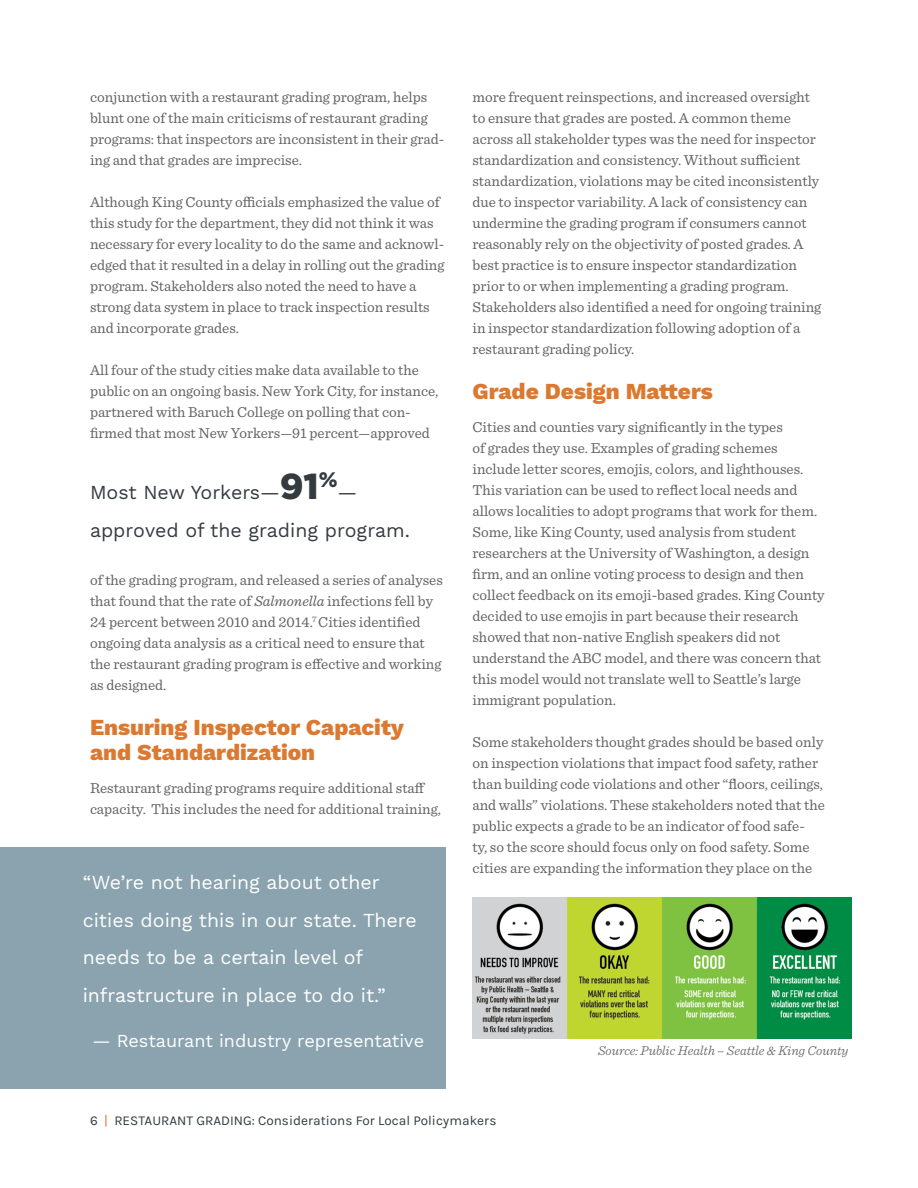
<style>
.page{position:relative;width:918px;height:1188px;background:#fff}
.page>*{position:absolute;margin:0;border:0;box-sizing:border-box;transform-origin:0 0}
.SUBHEAD{font:800 22.5px/24.3px "Work Sans";color:#dc7930}
.t1{font:19.5px/37.5px "Work Sans";color:#fff}
.t2{font:19.5px/37.5px "Work Sans";color:#343b40}
.t3{font:18px "Work Sans";color:#fff}
.text{font:15px/21px "Sentinel";color:#636366}
.t4{font:13.5px "Karla";color:#343b40}
.text-2{font:italic 300 13.5px "Sentinel";color:#636366}
.s1{font-family:"Gotham";font-weight:900;font-size:36px}
.s2{font-style:italic}
.s3{color:#dc7930}
</style>
<div class="page">
<div style="left:0;top:848px;width:446px;height:241px;background:#8aa3af"></div>
<img style="left:472px;top:897px;width:379px;height:142px">
<p class="text" style="left:90px;top:86px;width:356px">conjunction with a restaurant grading program, helps blunt one of the main criticisms of restaurant grading programs: that inspectors are inconsistent in their grad&shy;ing and that grades are imprecise.</p>
<p class="text" style="left:90px;top:191px;width:356px">Although King County officials emphasized the value of this study for the department, they did not think it was necessary for every locality to do the same and acknowl&shy;edged that it resulted in a delay in rolling out the grading program. Stakeholders also noted the need to have a strong data system in place to track inspection results and incorporate grades.</p>
<p class="text" style="left:90px;top:359px;width:350px">All four of the study cities make data available to the public on an ongoing basis. New York City, for instance, partnered with Baruch College on polling that con&shy;firmed that most New Yorkers—91 percent—approved</p>
<p class="t2" style="left:90px;top:475px;width:321px">Most New Yorkers—<span class="s1">91</span><sup>%</sup>— approved of the grading program.</p>
<p class="text" style="left:90px;top:569px;width:354px">of the grading program, and released a series of analyses that found that the rate of <span class="s2">Salmonella</span> infections fell by 24 percent between 2010 and 2014.<sup>7</sup> Cities identified ongoing data analysis as a critical need to ensure that the restaurant grading program is effective and working as designed.</p>
<p class="SUBHEAD" style="left:90px;top:717px;width:316px">Ensuring Inspector Capacity and Standardization</p>
<p class="text" style="left:90px;top:776px;width:353px">Restaurant grading programs require additional staff capacity. This includes the need for additional training,</p>
<p class="t1" style="left:83px;top:865px;width:336px">“We’re not hearing about other cities doing this in our state. There needs to be a certain level of infrastructure in place to do it.”</p>
<p class="t3" style="left:92px;top:1030px;width:333px">— Restaurant industry representative</p>
<p class="text" style="left:472px;top:86px;width:350px">more frequent reinspections, and increased oversight to ensure that grades are posted. A common theme across all stakeholder types was the need for inspector standardization and consistency. Without sufficient standardization, violations may be cited inconsistently due to inspector variability. A lack of consistency can undermine the grading program if consumers cannot reasonably rely on the objectivity of posted grades. A best practice is to ensure inspector standardization prior to or when implementing a grading program.<br>Stakeholders also identified a need for ongoing training in inspector standardization following adoption of a restaurant grading policy.</p>
<p class="SUBHEAD" style="left:472px;top:381px;width:242px">Grade Design Matters</p>
<p class="text" style="left:472px;top:416px;width:354px">Cities and counties vary significantly in the types<br>of grades they use. Examples of grading schemes include letter scores, emojis, colors, and lighthouses.<br>This variation can be used to reflect local needs and allows localities to adopt programs that work for them.<br>Some, like King County, used analysis from student researchers at the University of Washington, a design firm, and an online voting process to design and then collect feedback on its emoji-based grades. King County decided to use emojis in part because their research showed that non-native English speakers did not understand the ABC model, and there was concern that this model would not translate well to Seattle’s large immigrant population.</p>
<p class="text" style="left:472px;top:731px;width:354px">Some stakeholders thought grades should be based only on inspection violations that impact food safety, rather than building code violations and other “floors, ceilings, and walls” violations. These stakeholders noted that the public expects a grade to be an indicator of food safe-<br>ty, so the score should focus only on food safety. Some cities are expanding the information they place on the</p>
<p class="text-2" style="left:598px;top:1041px;width:252px">Source: Public Health – Seattle &amp; King County</p>
<p class="t4" style="left:90px;top:1114px;width:408px">6 <span class="s3">|</span> RESTAURANT GRADING: Considerations For Local Policymakers</p>
</div>
